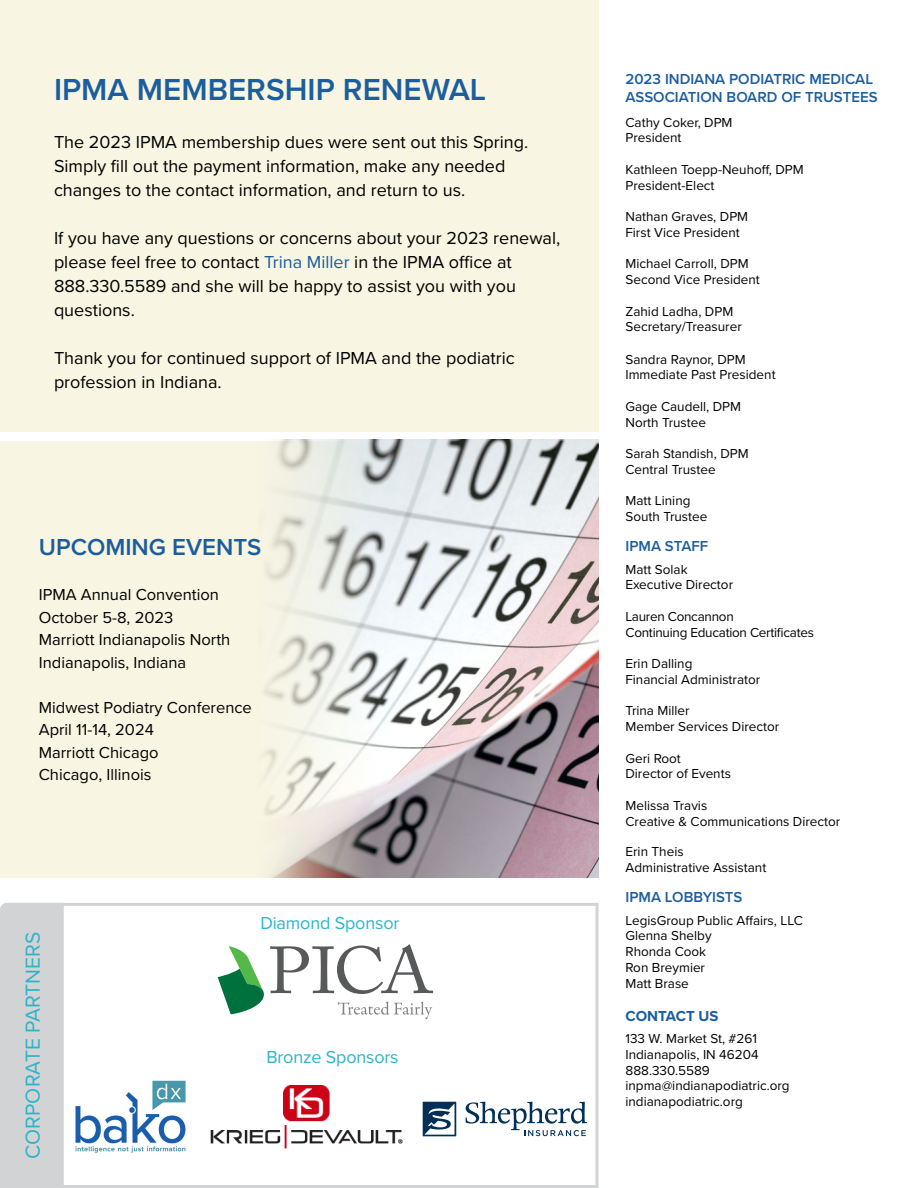
<style>
.page{position:relative;width:918px;height:1188px;background:#fff}
.page>*{position:absolute;margin:0;border:0;box-sizing:border-box;transform-origin:0 0}
.t1{font:600 31.5px "Proxima Nova";color:#1c5d9d}
.t2{font:600 24px "Proxima Nova";color:#1c5d9d}
.t3{font:21px "Proxima Nova";color:#2eb3ca}
.t4{font:18px/24px "Proxima Nova";color:#000}
.t5{font:18px "Proxima Nova";letter-spacing:-.01em;color:#2eb3ca}
.t6{font:16.5px/22.5px "Proxima Nova";color:#000}
.t7{font:600 15px/18px "Proxima Nova";color:#1c5d9d}
.t8{font:700 15px "Proxima Nova";color:#1c5d9d}
.t9{font:13.5px/15.8px "Proxima Nova";color:#000}
.t10{font:13.5px/15.8px "Proxima Nova";letter-spacing:-.02em;color:#000}
.s1{color:#1c5d9d}
</style>
<div class="page">
<div style="left:0;top:0;width:598px;height:432px;background:#f8f5e2"></div>
<svg style="left:8px;top:902px;width:591px;height:286px"></svg>
<img style="left:75px;top:1080px;width:112px;height:74px">
<div style="left:0;top:903px;width:64px;height:285px;background:#d1d3d4"></div>
<img style="left:211px;top:1126px;width:192px;height:23px">
<img style="left:283px;top:1085px;width:51px;height:36px">
<svg style="left:218px;top:944px;width:215px;height:75px"></svg>
<div style="left:0;top:441px;width:598px;height:437px;background:#f8f5e2"></div>
<img style="left:264px;top:440px;width:334px;height:438px">
<svg style="left:423px;top:1102px;width:33px;height:34px"></svg>
<svg style="left:466px;top:1102px;width:121px;height:34px"></svg>
<h1 class="t1" style="left:54px;top:66px;width:434px">IPMA MEMBERSHIP RENEWAL</h1>
<h3 class="t4" style="left:54px;top:129px;width:476px">The 2023 IPMA membership dues were sent out this Spring.<br>Simply fill out the payment information, make any needed changes to the contact information, and return to us.</h3>
<h3 class="t4" style="left:54px;top:225px;width:508px">If you have any questions or concerns about your 2023 renewal, please feel free to contact <span class="s1">Trina Miller</span> in the IPMA office at 888.330.5589 and she will be happy to assist you with you questions.</h3>
<h3 class="t4" style="left:54px;top:345px;width:462px">Thank you for continued support of IPMA and the podiatric profession in Indiana.</h3>
<h2 class="t2" style="left:39px;top:529px;width:224px">UPCOMING EVENTS</h2>
<p class="t6" style="left:39px;top:583px;width:193px">IPMA Annual Convention<br>October 5-8, 2023<br>Marriott Indianapolis North<br>Indianapolis, Indiana</p>
<p class="t6" style="left:39px;top:695px;width:215px">Midwest Podiatry Conference<br>April 11-14, 2024<br>Marriott Chicago<br>Chicago, Illinois</p>
<h3 class="t3" style="left:17px;top:1159px;width:228px;rotate:-90deg">CORPORATE PARTNERS</h3>
<h3 class="t5" style="left:260px;top:910px;width:141px">Diamond Sponsor</h3>
<h3 class="t5" style="left:266px;top:1044px;width:134px">Bronze Sponsors</h3>
<p class="t7" style="left:626px;top:70px;width:254px">2023 INDIANA PODIATRIC MEDICAL<br>ASSOCIATION BOARD OF TRUSTEES</p>
<p class="t9" style="left:626px;top:114px;width:109px">Cathy Coker, DPM<br>President</p>
<p class="t9" style="left:626px;top:161px;width:180px">Kathleen Toepp-Neuhoff, DPM<br>President-Elect</p>
<p class="t9" style="left:626px;top:208px;width:124px">Nathan Graves, DPM<br>First Vice President</p>
<p class="t9" style="left:626px;top:256px;width:136px">Michael Carroll, DPM<br>Second Vice President</p>
<p class="t9" style="left:626px;top:303px;width:118px">Zahid Ladha, DPM<br>Secretary/Treasurer</p>
<p class="t9" style="left:626px;top:351px;width:152px">Sandra Raynor, DPM<br>Immediate Past President</p>
<p class="t9" style="left:626px;top:398px;width:117px">Gage Caudell, DPM<br>North Trustee</p>
<p class="t9" style="left:626px;top:445px;width:125px">Sarah Standish, DPM<br>Central Trustee</p>
<p class="t9" style="left:626px;top:493px;width:83px">Matt Lining<br>South Trustee</p>
<p class="t7" style="left:626px;top:537px;width:84px">IPMA STAFF</p>
<p class="t9" style="left:626px;top:561px;width:109px">Matt Solak<br>Executive Director</p>
<p class="t10" style="left:626px;top:608px;width:190px">Lauren Concannon<br>Continuing Education Certificates</p>
<p class="t9" style="left:626px;top:655px;width:136px">Erin Dalling<br>Financial Administrator</p>
<p class="t9" style="left:626px;top:703px;width:155px">Trina Miller<br>Member Services Director</p>
<p class="t9" style="left:626px;top:750px;width:107px">Geri Root<br>Director of Events</p>
<p class="t9" style="left:626px;top:797px;width:216px">Melissa Travis<br>Creative &amp; Communications Director</p>
<p class="t9" style="left:626px;top:844px;width:142px">Erin Theis<br>Administrative Assistant</p>
<p class="t7" style="left:626px;top:888px;width:118px">IPMA LOBBYISTS</p>
<p class="t9" style="left:626px;top:912px;width:179px">LegisGroup Public Affairs, LLC<br>Glenna Shelby<br>Rhonda Cook<br>Ron Breymier<br>Matt Brase</p>
<p class="t8" style="left:626px;top:1005px;width:95px">CONTACT US</p>
<p class="t9" style="left:626px;top:1030px;width:166px">133 W. Market St, #261<br>Indianapolis, IN 46204<br>888.330.5589 inpma@indianapodiatric.org indianapodiatric.org</p>
</div>
